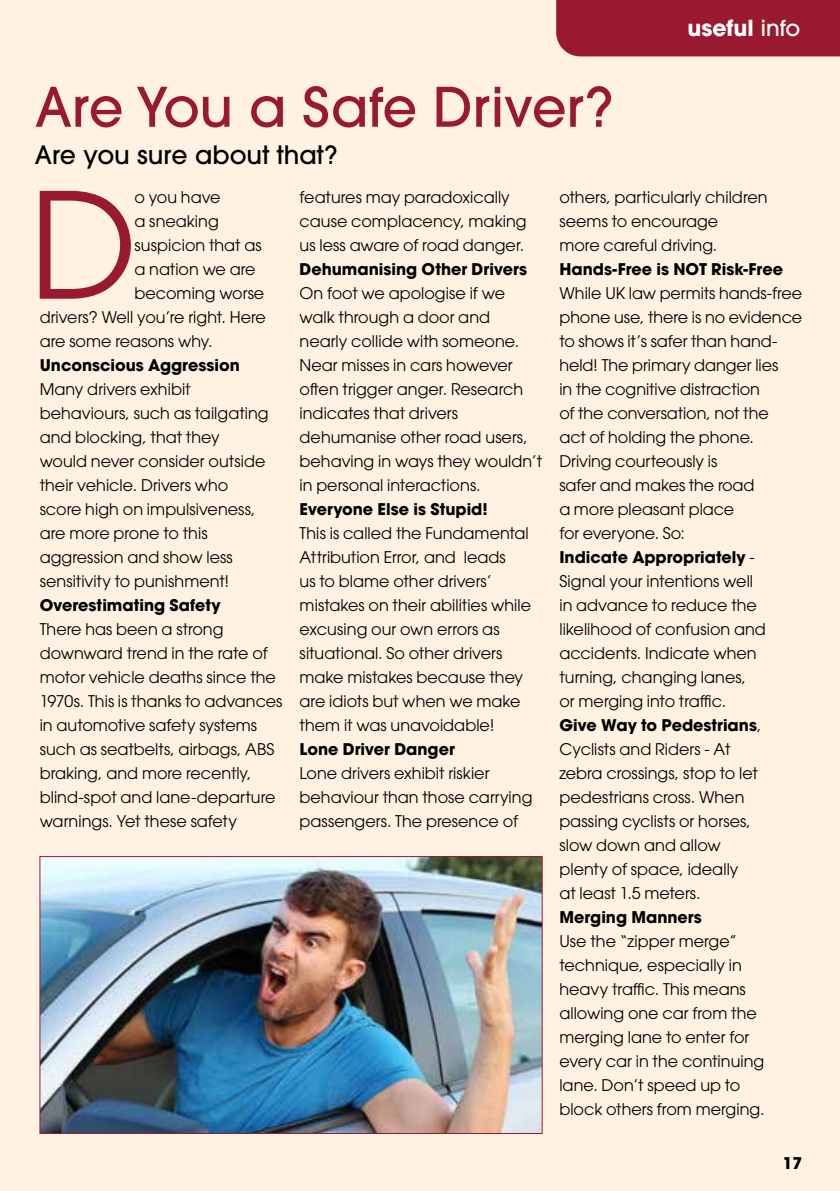
<style>
.page{position:relative;width:840px;height:1191px;background:#fff}
.page>*{position:absolute;margin:0;border:0;box-sizing:border-box;transform-origin:0 0}
.t1{font:145.8px "ITC Avant Garde Pro";color:#991a30}
.t2{font:500 54px "ITC Avant Garde Pro";color:#991a30}
.t3{font:500 25.2px "ITC Avant Garde Pro";color:#000}
.t4{font:700 22px "ITC Avant Garde Pro";color:#fff}
.t5{font:16px/24px "ITC Avant Garde Pro";color:#000}
.t6{font:700 16px "ITC Avant Garde Pro";color:#000}
.s1{font-weight:500}
.s2{font-weight:700}
</style>
<div class="page">
<div style="left:0;top:0;width:839px;height:1191px;background:#fff2e2"></div>
<div style="left:556px;top:0;width:283px;height:56px;background:#991a30"></div>
<img style="left:41px;top:858px;width:499px;height:274px">
<div style="left:39px;top:856px;width:503px;height:278px;border:1px solid #991a30"></div>
<h2 class="t2" style="left:35px;top:72px;width:579px">Are You a Safe Driver?</h2>
<h3 class="t3" style="left:35px;top:138px;width:304px">Are you sure about that?</h3>
<h3 class="t4" style="left:687px;top:13px;width:114px">useful <span class="s1">info</span></h3>
<h1 class="t1" style="left:29px;top:155px;width:110px">D</h1>
<p class="t5" style="left:134px;top:185px;width:87px">o you have</p>
<p class="t5" style="left:134px;top:209px;width:86px">a sneaking</p>
<p class="t5" style="left:134px;top:233px;width:129px">suspicion that as</p>
<p class="t5" style="left:134px;top:257px;width:123px">a nation we are</p>
<p class="t5" style="left:134px;top:281px;width:131px">becoming worse</p>
<p class="t5" style="left:40px;top:305px;width:227px">drivers? Well you’re right. Here</p>
<p class="t5" style="left:40px;top:329px;width:174px">are some reasons why.</p>
<p class="t6" style="left:40px;top:354px;width:201px">Unconscious Aggression</p>
<p class="t5" style="left:40px;top:377px;width:230px">Many drivers exhibit behaviours, such as tailgating and blocking, that they would never consider outside their vehicle. Drivers who score high on impulsiveness, are more prone to this aggression and show less sensitivity to punishment!</p>
<p class="t6" style="left:40px;top:594px;width:182px">Overestimating Safety</p>
<p class="t5" style="left:40px;top:617px;width:244px">There has been a strong downward trend in the rate of motor vehicle deaths since the<br>1970s. This is thanks to advances in automotive safety systems such as seatbelts, airbags, ABS braking, and more recently, blind-spot and lane-departure warnings. Yet these safety</p>
<p class="t5" style="left:299px;top:185px;width:228px">features may paradoxically cause complacency, making us less aware of road danger.</p>
<p class="t6" style="left:299px;top:258px;width:229px">Dehumanising Other Drivers</p>
<p class="t5" style="left:299px;top:281px;width:244px">On foot we apologise if we walk through a door and<br>nearly collide with someone.<br>Near misses in cars however often trigger anger. Research indicates that drivers dehumanise other road users, behaving in ways they wouldn’t in personal interactions.</p>
<p class="t6" style="left:299px;top:498px;width:189px">Everyone Else is Stupid!</p>
<p class="t5" style="left:299px;top:521px;width:233px">This is called the Fundamental<br>Attribution Error, and leads<br>us to blame other drivers’ mistakes on their abilities while excusing our own errors as situational. So other drivers make mistakes because they are idiots but when we make them it was unavoidable!</p>
<p class="t6" style="left:299px;top:738px;width:157px">Lone Driver Danger</p>
<p class="t5" style="left:299px;top:761px;width:234px">Lone drivers exhibit riskier behaviour than those carrying passengers. The presence of</p>
<p class="t5" style="left:559px;top:185px;width:209px">others, particularly children seems to encourage<br>more careful driving.</p>
<p class="t6" style="left:559px;top:258px;width:225px">Hands-Free is NOT Risk-Free</p>
<p class="t5" style="left:559px;top:281px;width:244px">While UK law permits hands-free phone use, there is no evidence to shows it’s safer than hand&shy;held! The primary danger lies<br>in the cognitive distraction<br>of the conversation, not the<br>act of holding the phone.<br>Driving courteously is<br>safer and makes the road<br>a more pleasant place<br>for everyone. So:<br><span class="s2">Indicate Appropriately</span> -<br>Signal your intentions well<br>in advance to reduce the likelihood of confusion and accidents. Indicate when turning, changing lanes,<br>or merging into traffic.<br><span class="s2">Give Way to Pedestrians</span>,<br>Cyclists and Riders - At<br>zebra crossings, stop to let pedestrians cross. When passing cyclists or horses,<br>slow down and allow<br>plenty of space, ideally<br>at least 1.5 meters.</p>
<p class="t6" style="left:559px;top:906px;width:144px">Merging Manners</p>
<p class="t5" style="left:559px;top:929px;width:206px">Use the “zipper merge” technique, especially in heavy traffic. This means allowing one car from the merging lane to enter for every car in the continuing lane. Don’t speed up to block others from merging.</p>
<p class="t6" style="left:782px;top:1152px;width:21px">17</p>
</div>
